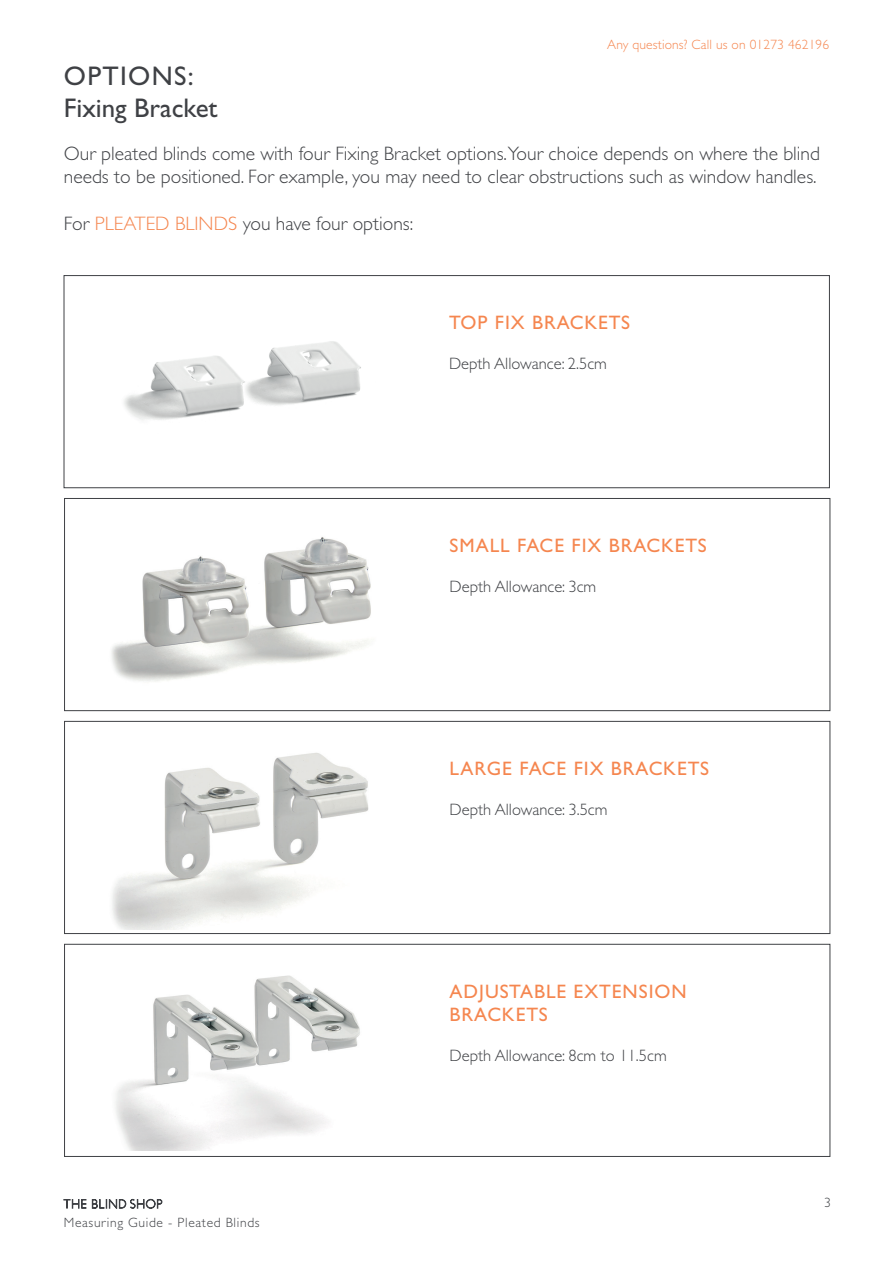
<style>
.page{position:relative;width:893px;height:1263px;background:#fff}
.page>*{position:absolute;margin:0;border:0;box-sizing:border-box;transform-origin:0 0}
.t1{font:27px/32.4px "Gill Sans";color:#3f4145}
.t2{font:300 19.5px/23.4px "Gill Sans";color:#3f4145}
.t3{font:19.5px/23.4px "Gill Sans";letter-spacing:.05em;color:#f5864f}
.t4{font:300 16.5px "Gill Sans";color:#3f4145}
.t5{font:300 13.5px "Gill Sans";letter-spacing:.01em;color:#f5864f}
.t6{font:300 13.5px "Gill Sans";letter-spacing:.05em;color:#3f4145}
.s1{color:#f5864f}
</style>
<div class="page">
<svg style="left:64px;top:1199px;width:22px;height:9px"></svg>
<svg style="left:92px;top:1199px;width:70px;height:9px"></svg>
<div style="left:64px;top:275px;width:766px;height:213px;border:1px solid #3f4145"></div>
<img style="left:124px;top:341px;width:237px;height:79px">
<div style="left:64px;top:498px;width:766px;height:213px;border:1px solid #3f4145"></div>
<img style="left:111px;top:537px;width:260px;height:145px">
<div style="left:64px;top:721px;width:766px;height:213px;border:1px solid #3f4145"></div>
<img style="left:112px;top:753px;width:257px;height:176px">
<div style="left:64px;top:944px;width:766px;height:213px;border:1px solid #3f4145"></div>
<img style="left:115px;top:975px;width:245px;height:175px">
<h1 class="t1" style="left:64px;top:59px;width:155px">OPTIONS:<br>Fixing Bracket</h1>
<p class="t5" style="left:607px;top:37px;width:223px">Any questions? Call us on 01273 462196</p>
<p class="t2" style="left:64px;top:141px;width:758px">Our pleated blinds come with four Fixing Bracket options.Your choice depends on where the blind needs to be positioned. For example, you may need to clear obstructions such as window handles.</p>
<p class="t2" style="left:64px;top:212px;width:351px">For <span class="s1">PLEATED BLINDS</span> you have four options:</p>
<p class="t3" style="left:449px;top:311px;width:182px">TOP FIX BRACKETS</p>
<p class="t4" style="left:449px;top:354px;width:159px">Depth Allowance: 2.5cm</p>
<p class="t3" style="left:450px;top:534px;width:259px">SMALL FACE FIX BRACKETS</p>
<p class="t4" style="left:450px;top:577px;width:148px">Depth Allowance: 3cm</p>
<p class="t3" style="left:450px;top:756px;width:261px">LARGE FACE FIX BRACKETS</p>
<p class="t4" style="left:450px;top:800px;width:159px">Depth Allowance: 3.5cm</p>
<p class="t6" style="left:64px;top:1215px;width:197px">Measuring Guide - Pleated Blinds</p>
<p class="t3" style="left:450px;top:979px;width:239px">ADJUSTABLE EXTENSION<br>BRACKETS</p>
<p class="t4" style="left:450px;top:1046px;width:219px">Depth Allowance: 8cm to 11.5cm</p>
<p class="t6" style="left:824px;top:1195px;width:8px">3</p>
</div>
